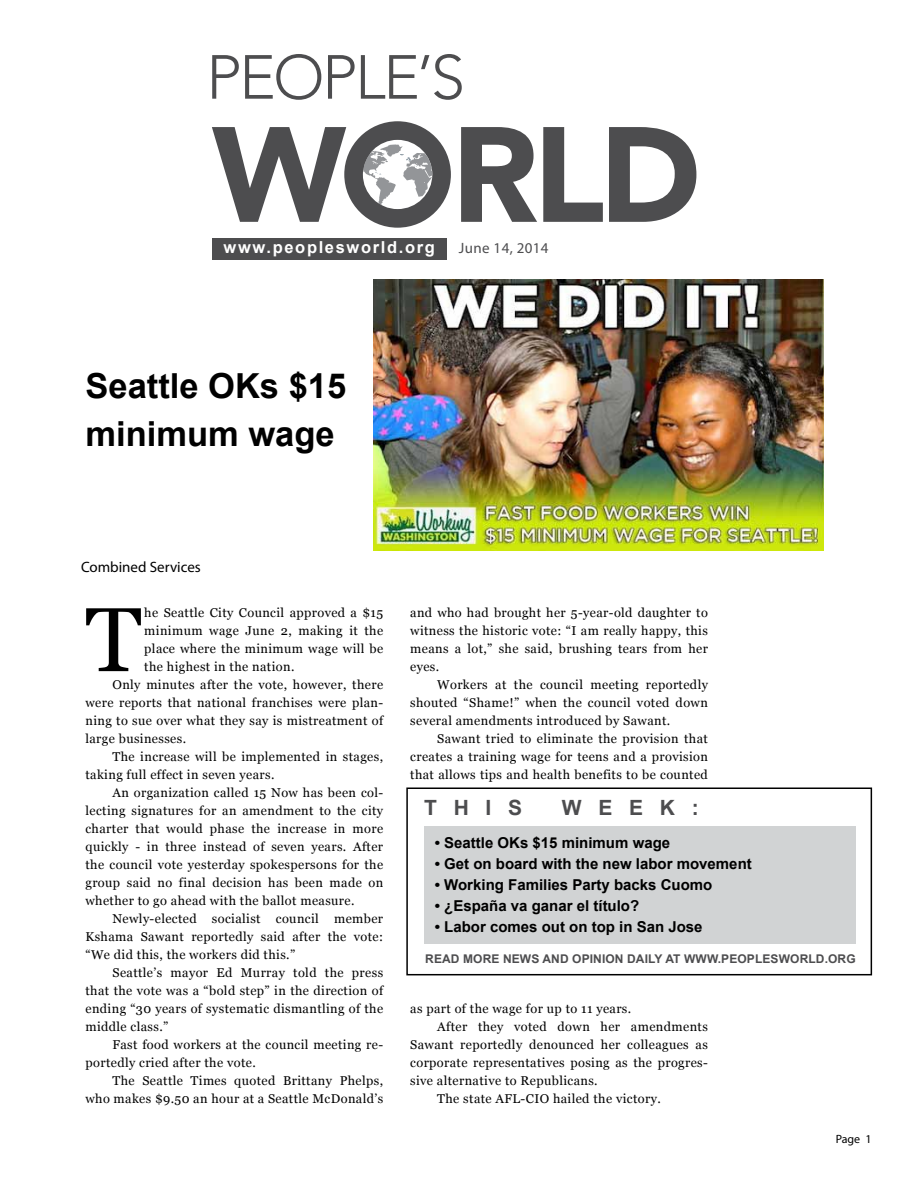
<style>
.page{position:relative;width:918px;height:1188px;background:#fff}
.page>*{position:absolute;margin:0;border:0;box-sizing:border-box;transform-origin:0 0}
.t1{font:90.75px "Georgia";color:#000}
.t2{font:700 34.5px/48px "Arial";color:#000}
.t3{font:700 21px "Arial";letter-spacing:.8em;color:#4d4d4f}
.t4{font:700 16.5px "Arial";letter-spacing:.1em;color:#fff}
.t5{font:700 15px "Arial";color:#000}
.t6{font:15px "Myriad Pro";color:#000}
.t7{font:15px "Myriad Pro";letter-spacing:.025em;color:#4d4d4f}
.t8{font:12.75px/18px "Georgia";letter-spacing:.03em;color:#000;text-align:justify}
.t9{font:700 12px "Arial";letter-spacing:.01em;color:#4d4d4f}
.t10{font:12px "Myriad Pro";color:#000}
</style>
<div class="page">
<div style="left:212px;top:238px;width:235px;height:21px;background:#4d4d4f"></div>
<svg style="left:212px;top:55px;width:27px;height:44px"></svg>
<svg style="left:245px;top:54px;width:76px;height:46px"></svg>
<svg style="left:328px;top:55px;width:27px;height:44px"></svg>
<svg style="left:361px;top:54px;width:101px;height:46px"></svg>
<svg style="left:461px;top:127px;width:76px;height:95px"></svg>
<svg style="left:543px;top:127px;width:60px;height:95px"></svg>
<svg style="left:609px;top:127px;width:87px;height:95px"></svg>
<svg style="left:212px;top:121px;width:239px;height:107px"></svg>
<div style="left:424px;top:826px;width:432px;height:118px;background:#d1d3d4"></div>
<div style="left:406px;top:788px;width:466px;height:187px;border:2px solid #000"></div>
<img style="left:374px;top:279px;width:450px;height:272px">
<p class="t4" style="left:224px;top:237px;width:213px">www.peoplesworld.org</p>
<p class="t7" style="left:459px;top:239px;width:91px">June 14, 2014</p>
<h2 class="t2" style="left:86px;top:363px;width:262px">Seattle OKs $15 minimum wage</h2>
<p class="t6" style="left:81px;top:558px;width:121px">Combined Services</p>
<h1 class="t1" style="left:86px;top:585px;width:58px">T</h1>
<p class="t8" style="left:144px;top:604px;width:240px">he Seattle City Council approved a $15</p>
<p class="t8" style="left:144px;top:622px;width:240px">minimum wage June 2, making it the</p>
<p class="t8" style="left:144px;top:640px;width:240px">place where the minimum wage will be</p>
<p class="t8" style="left:144px;top:658px;width:152px">the highest in the nation.</p>
<p class="t8" style="left:112px;top:676px;width:272px">Only minutes after the vote, however, there</p>
<p class="t8" style="left:85px;top:694px;width:299px">were reports that national franchises were plan-</p>
<p class="t8" style="left:85px;top:712px;width:299px">ning to sue over what they say is mistreatment of</p>
<p class="t8" style="left:85px;top:730px;width:102px">large businesses.</p>
<p class="t8" style="left:112px;top:748px;width:272px">The increase will be implemented in stages,</p>
<p class="t8" style="left:85px;top:766px;width:190px">taking full effect in seven years.</p>
<p class="t8" style="left:112px;top:784px;width:272px">An organization called 15 Now has been col-</p>
<p class="t8" style="left:85px;top:802px;width:299px">lecting signatures for an amendment to the city</p>
<p class="t8" style="left:85px;top:820px;width:299px">charter that would phase the increase in more</p>
<p class="t8" style="left:85px;top:838px;width:299px">quickly - in three instead of seven years. After</p>
<p class="t8" style="left:85px;top:856px;width:299px">the council vote yesterday spokespersons for the</p>
<p class="t8" style="left:85px;top:874px;width:299px">group said no final decision has been made on</p>
<p class="t8" style="left:85px;top:892px;width:271px">whether to go ahead with the ballot measure.</p>
<p class="t8" style="left:112px;top:910px;width:272px">Newly-elected socialist council member</p>
<p class="t8" style="left:85px;top:928px;width:299px">Kshama Sawant reportedly said after the vote:</p>
<p class="t8" style="left:85px;top:946px;width:211px">“We did this, the workers did this.”</p>
<p class="t8" style="left:112px;top:964px;width:272px">Seattle’s mayor Ed Murray told the press</p>
<p class="t8" style="left:85px;top:982px;width:299px">that the vote was a “bold step” in the direction of</p>
<p class="t8" style="left:85px;top:1000px;width:299px">ending “30 years of systematic dismantling of the</p>
<p class="t8" style="left:85px;top:1018px;width:84px">middle class.”</p>
<p class="t8" style="left:112px;top:1036px;width:272px">Fast food workers at the council meeting re-</p>
<p class="t8" style="left:85px;top:1054px;width:172px">portedly cried after the vote.</p>
<p class="t8" style="left:112px;top:1072px;width:272px">The Seattle Times quoted Brittany Phelps,</p>
<p class="t8" style="left:85px;top:1090px;width:299px">who makes $9.50 an hour at a Seattle McDonald’s</p>
<p class="t8" style="left:410px;top:604px;width:299px">and who had brought her 5-year-old daughter to witness the historic vote: “I am really happy, this means a lot,” she said, brushing tears from her eyes.</p>
<p class="t8" style="left:410px;top:676px;width:299px;text-indent:27px">Workers at the council meeting reportedly shouted “Shame!” when the council voted down several amendments introduced by Sawant.</p>
<p class="t8" style="left:410px;top:730px;width:299px;text-indent:27px">Sawant tried to eliminate the provision that creates a training wage for teens and a provision that allows tips and health benefits to be counted</p>
<h3 class="t3" style="left:424px;top:794px;width:97px">this</h3>
<h3 class="t3" style="left:562px;top:794px;width:139px">week:</h3>
<p class="t5" style="left:435px;top:833px;width:237px">• Seattle OKs $15 minimum wage</p>
<p class="t5" style="left:435px;top:854px;width:318px">• Get on board with the new labor movement</p>
<p class="t5" style="left:435px;top:875px;width:279px">• Working Families Party backs Cuomo</p>
<p class="t5" style="left:435px;top:896px;width:206px">• ¿España va ganar el título?</p>
<p class="t5" style="left:435px;top:917px;width:269px">• Labor comes out on top in San Jose</p>
<p class="t9" style="left:425px;top:951px;width:97px">read mo re news</p>
<p class="t9" style="left:542px;top:951px;width:155px">and opinion daily at www</p>
<p class="t9" style="left:718px;top:951px;width:14px">.peopleswo</p>
<p class="t9" style="left:800px;top:951px;width:56px">rld.org</p>
<p class="t8" style="left:410px;top:1000px;width:223px">as part of the wage for up to 11 years.</p>
<p class="t8" style="left:437px;top:1018px;width:272px">After they voted down her amendments</p>
<p class="t8" style="left:410px;top:1036px;width:299px">Sawant reportedly denounced her colleagues as</p>
<p class="t8" style="left:410px;top:1054px;width:299px">corporate representatives posing as the progres-</p>
<p class="t8" style="left:410px;top:1072px;width:189px">sive alternative to Republicans.</p>
<p class="t8" style="left:437px;top:1090px;width:225px">The state AFL-CIO hailed the victory.</p>
<p class="t10" style="left:836px;top:1132px;width:37px">Page 1</p>
</div>
